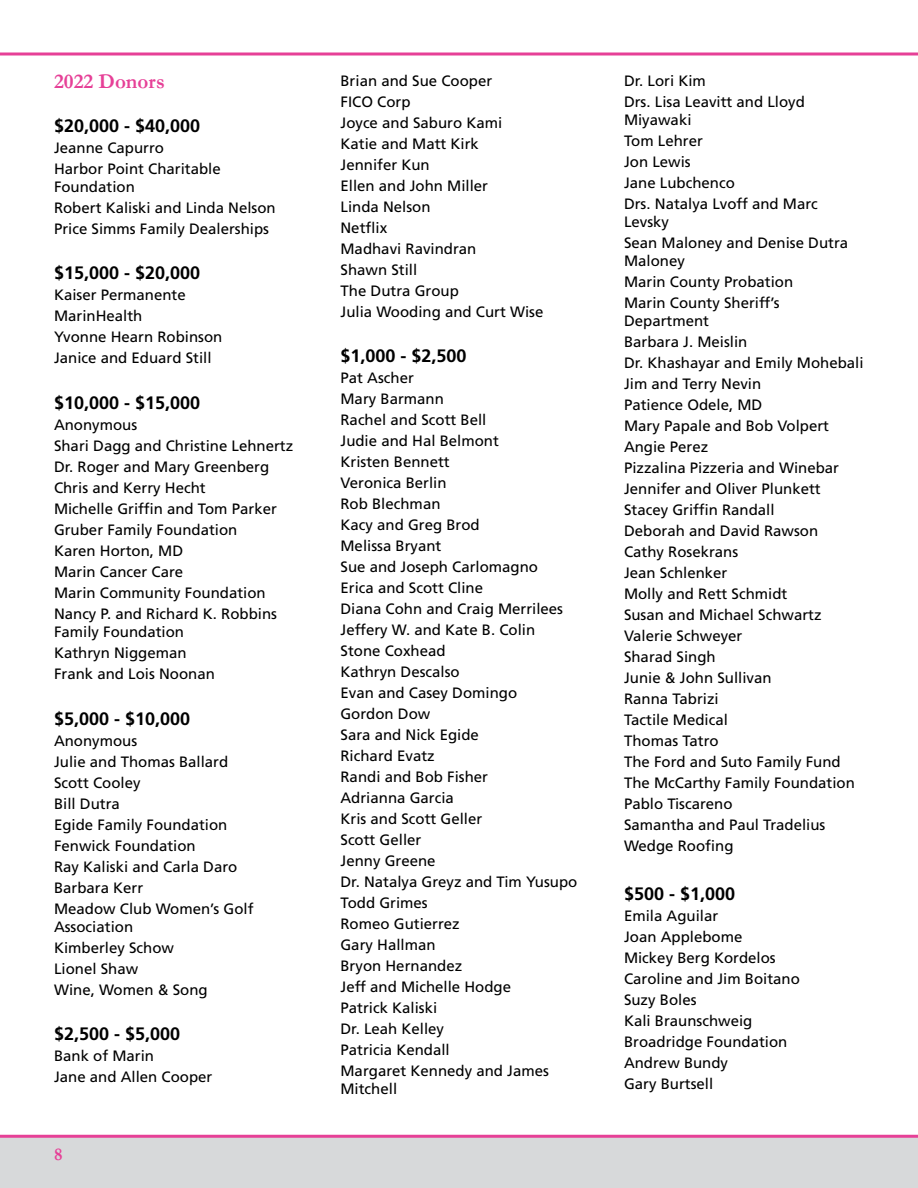
<style>
.page{position:relative;width:918px;height:1188px;background:#fff}
.page>*{position:absolute;margin:0;border:0;box-sizing:border-box;transform-origin:0 0}
.t1{font:700 21px "Garamond";color:#e64097}
.t2{font:700 18px "Frutiger LT Std";color:#000}
.t3{font:700 18px "Garamond";color:#e64097}
.t4{font:15px/21px "Frutiger LT Std";color:#000}
</style>
<div class="page">
<div style="left:0;top:1137px;width:918px;height:51px;background:#d7d9da"></div>
<svg style="left:0;top:52px;width:918px;height:4px;background:#ec6fb0"></svg>
<hr style="left:0;top:1135px;width:918px;height:3px;background:#e64097">
<h1 class="t1" style="left:54px;top:67px;width:112px">2022 Donors</h1>
<p class="t2" style="left:54px;top:115px;width:148px">$20,000 - $40,000</p>
<p class="t4" style="left:54px;top:137px;width:168px">Jeanne Capurro<br>Harbor Point Charitable</p>
<p class="t4" style="left:54px;top:176px;width:223px">Foundation<br>Robert Kaliski and Linda Nelson<br>Price Simms Family Dealerships</p>
<p class="t2" style="left:54px;top:263px;width:148px">$15,000 - $20,000</p>
<p class="t4" style="left:54px;top:285px;width:170px">Kaiser Permanente<br>MarinHealth<br>Yvonne Hearn Robinson<br>Janice and Eduard Still</p>
<p class="t2" style="left:54px;top:392px;width:148px">$10,000 - $15,000</p>
<p class="t4" style="left:54px;top:414px;width:241px">Anonymous<br>Shari Dagg and Christine Lehnertz<br>Dr. Roger and Mary Greenberg<br>Chris and Kerry Hecht<br>Michelle Griffin and Tom Parker<br>Gruber Family Foundation<br>Karen Horton, MD<br>Marin Cancer Care<br>Marin Community Foundation<br>Nancy P. and Richard K. Robbins</p>
<p class="t4" style="left:54px;top:621px;width:162px">Family Foundation<br>Kathryn Niggeman<br>Frank and Lois Noonan</p>
<p class="t2" style="left:54px;top:708px;width:138px">$5,000 - $10,000</p>
<p class="t4" style="left:54px;top:730px;width:201px">Anonymous<br>Julie and Thomas Ballard<br>Scott Cooley<br>Bill Dutra<br>Egide Family Foundation<br>Fenwick Foundation<br>Ray Kaliski and Carla Daro<br>Barbara Kerr<br>Meadow Club Women’s Golf</p>
<p class="t4" style="left:54px;top:916px;width:155px">Association<br>Kimberley Schow<br>Lionel Shaw<br>Wine, Women &amp; Song</p>
<p class="t2" style="left:54px;top:1023px;width:128px">$2,500 - $5,000</p>
<p class="t4" style="left:54px;top:1046px;width:160px">Bank of Marin<br>Jane and Allen Cooper</p>
<p class="t3" style="left:54px;top:1142px;width:10px">8</p>
<p class="t4" style="left:340px;top:70px;width:204px">Brian and Sue Cooper<br>FICO Corp<br>Joyce and Saburo Kami<br>Katie and Matt Kirk<br>Jennifer Kun<br>Ellen and John Miller<br>Linda Nelson<br>Netflix<br>Madhavi Ravindran<br>Shawn Still<br>The Dutra Group<br>Julia Wooding and Curt Wise</p>
<p class="t2" style="left:340px;top:345px;width:128px">$1,000 - $2,500</p>
<p class="t4" style="left:340px;top:367px;width:238px">Pat Ascher<br>Mary Barmann<br>Rachel and Scott Bell<br>Judie and Hal Belmont<br>Kristen Bennett<br>Veronica Berlin<br>Rob Blechman<br>Kacy and Greg Brod<br>Melissa Bryant<br>Sue and Joseph Carlomagno<br>Erica and Scott Cline<br>Diana Cohn and Craig Merrilees<br>Jeffery W. and Kate B. Colin<br>Stone Coxhead<br>Kathryn Descalso<br>Evan and Casey Domingo<br>Gordon Dow<br>Sara and Nick Egide<br>Richard Evatz<br>Randi and Bob Fisher<br>Adrianna Garcia<br>Kris and Scott Geller<br>Scott Geller<br>Jenny Greene<br>Dr. Natalya Greyz and Tim Yusupo<br>Todd Grimes<br>Romeo Gutierrez<br>Gary Hallman<br>Bryon Hernandez<br>Jeff and Michelle Hodge<br>Patrick Kaliski<br>Dr. Leah Kelley<br>Patricia Kendall<br>Margaret Kennedy and James</p>
<p class="t4" style="left:340px;top:1078px;width:58px">Mitchell</p>
<p class="t4" style="left:624px;top:70px;width:182px">Dr. Lori Kim<br>Drs. Lisa Leavitt and Lloyd</p>
<p class="t4" style="left:624px;top:109px;width:195px">Miyawaki<br>Tom Lehrer<br>Jon Lewis<br>Jane Lubchenco<br>Drs. Natalya Lvoff and Marc</p>
<p class="t4" style="left:624px;top:211px;width:226px">Levsky<br>Sean Maloney and Denise Dutra</p>
<p class="t4" style="left:624px;top:250px;width:171px">Maloney<br>Marin County Probation<br>Marin County Sheriff’s</p>
<p class="t4" style="left:624px;top:310px;width:241px">Department<br>Barbara J. Meislin<br>Dr. Khashayar and Emily Mohebali<br>Jim and Terry Nevin<br>Patience Odele, MD<br>Mary Papale and Bob Volpert<br>Angie Perez<br>Pizzalina Pizzeria and Winebar<br>Jennifer and Oliver Plunkett<br>Stacey Griffin Randall<br>Deborah and David Rawson<br>Cathy Rosekrans<br>Jean Schlenker<br>Molly and Rett Schmidt<br>Susan and Michael Schwartz<br>Valerie Schweyer<br>Sharad Singh<br>Junie &amp; John Sullivan<br>Ranna Tabrizi<br>Tactile Medical<br>Thomas Tatro<br>The Ford and Suto Family Fund<br>The McCarthy Family Foundation<br>Pablo Tiscareno<br>Samantha and Paul Tradelius<br>Wedge Roofing</p>
<p class="t2" style="left:624px;top:883px;width:113px">$500 - $1,000</p>
<p class="t4" style="left:624px;top:905px;width:177px">Emila Aguilar<br>Joan Applebome<br>Mickey Berg Kordelos<br>Caroline and Jim Boitano<br>Suzy Boles<br>Kali Braunschweig<br>Broadridge Foundation<br>Andrew Bundy<br>Gary Burtsell</p>
</div>
